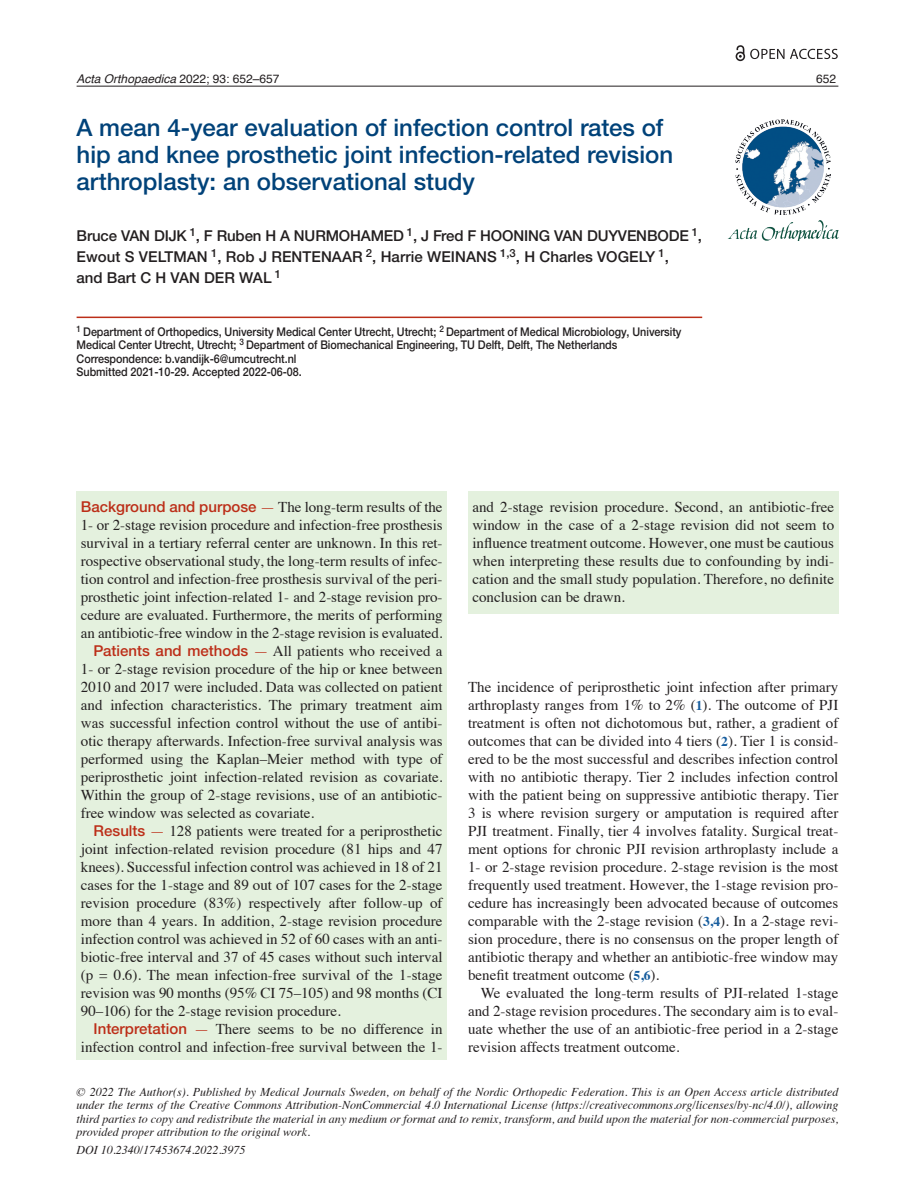
<style>
.page{position:relative;width:915px;height:1191px;background:#fff}
.page>*{position:absolute;margin:0;border:0;box-sizing:border-box;transform-origin:0 0}
.Titel{font:500 24px/27px "Helvetica Neue LTW1 G";color:#004279}
._5-Brödtext{font:15px/18px "Times";color:#231f20;text-align:justify}
._4-Brödstart{font:15px/18px "Times";letter-spacing:-.005em;color:#231f20;text-align:justify}
.Namn{font:500 15px/21px "Helvetica Neue LTW1 G";color:#231f20}
.Styckeformat_1{font:italic 12px/13.5px "Times";color:#231f20;text-align:justify}
.Department{font:500 12px/13.5px "Helvetica Neue LTW1 G";letter-spacing:-.005em;color:#231f20;scale:.9 1}
.t1{font:italic 12px "Helvetica";color:#231f20}
.t2{font:12px "Helvetica";color:#231f20}
.s1{font-style:normal}
.s2{font-family:"Helvetica Neue LTW1 G";font-weight:500;color:#bc2e18}
.s3{color:#bc2e18}
.s4{font-weight:700;font-size:13.5px;color:#175d9e}
</style>
<div class="page">
<hr style="left:77px;top:86px;width:761px;height:1px;background:#231f20">
<div style="left:77px;top:491px;width:369px;height:568px;background:#e4f1de"></div>
<div style="left:468px;top:491px;width:370px;height:123px;background:#e4f1de"></div>
<hr style="left:77px;top:316px;width:625px;height:2px;background:#bc2e18">
<svg style="left:735px;top:45px;width:9px;height:16px"></svg>
<svg style="left:750px;top:49px;width:87px;height:10px"></svg>
<img style="left:727px;top:220px;width:112px;height:21px">
<img style="left:735px;top:119px;width:94px;height:95px">
<p class="t1" style="left:77px;top:70px;width:204px">Acta Orthopaedica <span class="s1">2022; 93: 652–657</span></p>
<p class="t2" style="left:816px;top:70px;width:22px">652</p>
<p class="Titel" style="left:77px;top:114px;width:598px">A mean 4-year evaluation of infection control rates of hip and knee prosthetic joint infection-related revision arthroplasty: an observational study</p>
<p class="Namn" style="left:77px;top:225px;width:626px">Bruce VAN DIJK <sup>1</sup>, F Ruben H A NURMOHAMED <sup>1</sup>, J Fred F HOONING VAN DUYVENBODE <sup>1</sup>,<br>Ewout S VELTMAN <sup>1</sup>, Rob J RENTENAAR <sup>2</sup>, Harrie WEINANS <sup>1,3</sup>, H Charles VOGELY <sup>1</sup>,<br>and Bart C H VAN DER WAL <sup>1</sup></p>
<p class="Department" style="left:77px;top:325px;width:673px"><sup>1</sup> Department of Orthopedics, University Medical Center Utrecht, Utrecht; <sup>2</sup> Department of Medical Microbiology, University<br>Medical Center Utrecht, Utrecht; <sup>3</sup> Department of Biomechanical Engineering, TU Delft, Delft, The Netherlands</p>
<p class="Department" style="left:77px;top:352px;width:246px">Correspondence: b.vandijk-6@umcutrecht.nl</p>
<p class="Department" style="left:77px;top:365px;width:252px">Submitted 2021-10-29. Accepted 2022-06-08.</p>
<p class="_4-Brödstart" style="left:81px;top:496px;width:363px"><span class="s2">Background and purpose</span> <span class="s3">—</span> The long-term results of the 1- or 2-stage revision procedure and infection-free prosthesis survival in a tertiary referral center are unknown. In this ret&shy;rospective observational study, the long-term results of infec&shy;tion control and infection-free prosthesis survival of the peri&shy;prosthetic joint infection-related 1- and 2-stage revision pro&shy;cedure are evaluated. Furthermore, the merits of performing an antibiotic-free window in the 2-stage revision is evaluated.</p>
<p class="_5-Brödtext" style="left:81px;top:640px;width:363px;text-indent:13px"><span class="s2">Patients and methods</span> <span class="s3">—</span> All patients who received a 1- or 2-stage revision procedure of the hip or knee between 2010 and 2017 were included. Data was collected on patient and infection characteristics. The primary treatment aim was successful infection control without the use of antibi&shy;otic therapy afterwards. Infection-free survival analysis was performed using the Kaplan–Meier method with type of periprosthetic joint infection-related revision as covariate.<br>Within the group of 2-stage revisions, use of an antibiotic&shy;free window was selected as covariate.</p>
<p class="_5-Brödtext" style="left:81px;top:820px;width:363px;text-indent:13px"><span class="s2">Results</span> <span class="s3">—</span> 128 patients were treated for a periprosthetic joint infection-related revision procedure (81 hips and 47 knees). Successful infection control was achieved in 18 of 21 cases for the 1-stage and 89 out of 107 cases for the 2-stage revision procedure (83%) respectively after follow-up of more than 4 years. In addition, 2-stage revision procedure infection control was achieved in 52 of 60 cases with an anti&shy;biotic-free interval and 37 of 45 cases without such interval (p = 0.6). The mean infection-free survival of the 1-stage revision was 90 months (95% CI 75–105) and 98 months (CI 90–106) for the 2-stage revision procedure.</p>
<p class="_5-Brödtext" style="left:81px;top:1018px;width:363px;text-align:right"><span class="s2">Interpretation</span> <span class="s3">—</span> There seems to be no difference in infection control and infection-free survival between the 1-</p>
<p class="_5-Brödtext" style="left:472px;top:496px;width:363px">and 2-stage revision procedure. Second, an antibiotic-free window in the case of a 2-stage revision did not seem to influence treatment outcome. However, one must be cautious when interpreting these results due to confounding by indi&shy;cation and the small study population. Therefore, no definite conclusion can be drawn.</p>
<p class="_4-Brödstart" style="left:468px;top:676px;width:371px">The incidence of periprosthetic joint infection after primary arthroplasty ranges from 1% to 2% (<span class="s4">1</span>). The outcome of PJI treatment is often not dichotomous but, rather, a gradient of outcomes that can be divided into 4 tiers (<span class="s4">2</span>). Tier 1 is consid&shy;ered to be the most successful and describes infection control with no antibiotic therapy. Tier 2 includes infection control with the patient being on suppressive antibiotic therapy. Tier 3 is where revision surgery or amputation is required after PJI treatment. Finally, tier 4 involves fatality. Surgical treat&shy;ment options for chronic PJI revision arthroplasty include a 1- or 2-stage revision procedure. 2-stage revision is the most frequently used treatment. However, the 1-stage revision pro&shy;cedure has increasingly been advocated because of outcomes comparable with the 2-stage revision (<span class="s4">3,4</span>). In a 2-stage revi&shy;sion procedure, there is no consensus on the proper length of antibiotic therapy and whether an antibiotic-free window may benefit treatment outcome (<span class="s4">5,6</span>).</p>
<p class="_5-Brödtext" style="left:468px;top:982px;width:371px;text-indent:13px">We evaluated the long-term results of PJI-related 1-stage and 2-stage revision procedures. The secondary aim is to eval&shy;uate whether the use of an antibiotic-free period in a 2-stage revision affects treatment outcome.</p>
<p class="Styckeformat_1" style="left:77px;top:1084px;width:763px">© 2022 The Author(s). Published by Medical Journals Sweden, on behalf of the Nordic Orthopedic Federation. This is an Open Access article distributed under the terms of the Creative Commons Attribution-NonCommercial 4.0 International License (https://creativecommons.org/licenses/by-nc/4.0/), allowing third parties to copy and redistribute the material in any medium or format and to remix, transform, and build upon the material for non-commercial purposes, provided proper attribution to the original work.</p>
<p class="Styckeformat_1" style="left:77px;top:1142px;width:170px">DOI 10.2340/17453674.2022.3975</p>
</div>
